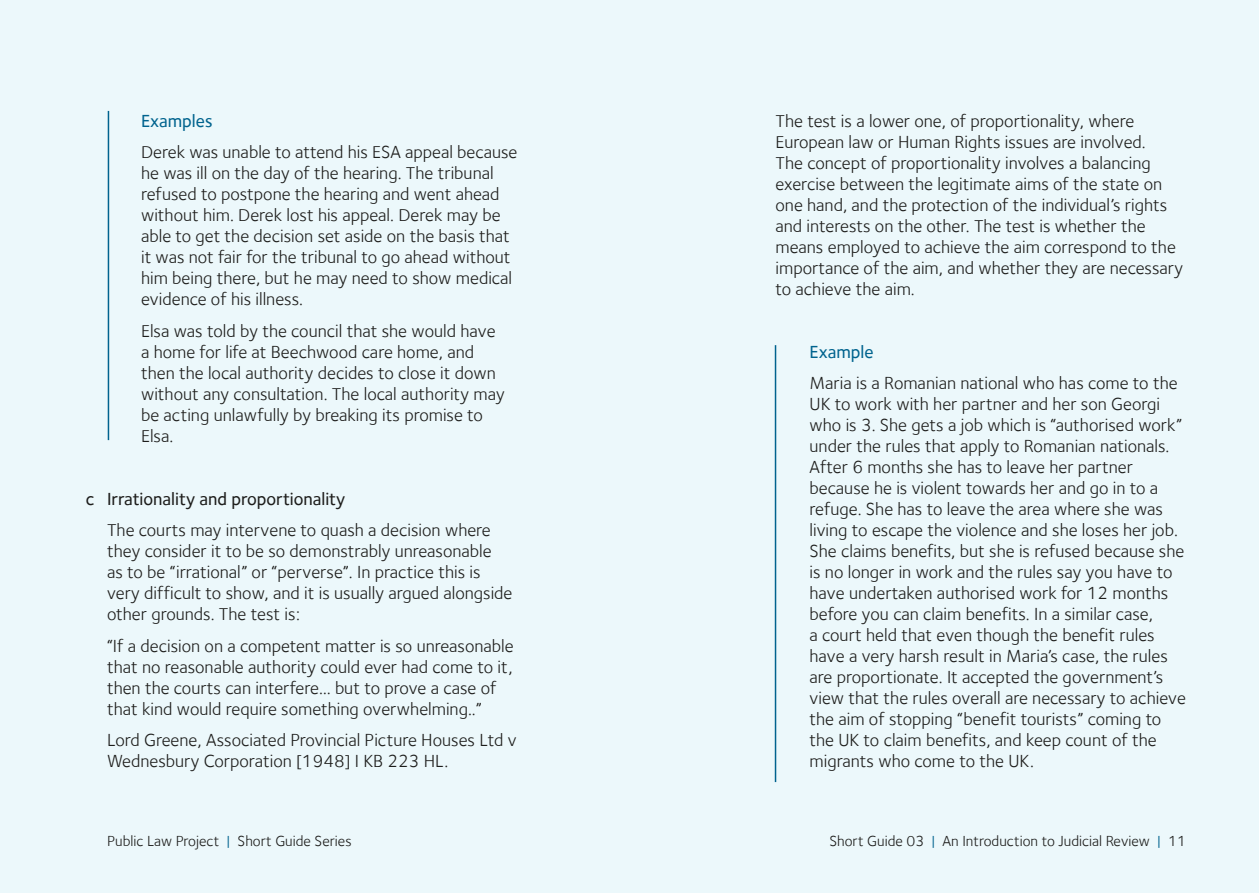
<style>
.page{position:relative;width:1259px;height:893px;background:#ecf8fb}
.page>*{position:absolute;margin:0;border:0;box-sizing:border-box;transform-origin:0 0}
.t1{font:18px/21px "Foundry Sterling";color:#1d1d1b}
.t2{font:500 18px "Foundry Sterling";color:#1d1d1b}
.t3{font:500 18px "Foundry Sterling";color:#00638e}
.t4{font:15px "Foundry Sterling";color:#1d1d1b}
.s1{color:#00638e}
</style>
<div class="page">
<hr style="left:108px;top:111px;width:1px;height:329px;background:#00638e">
<hr style="left:775px;top:345px;width:1px;height:437px;background:#00638e">
<p class="t3" style="left:141px;top:110px;width:73px">Examples</p>
<p class="t1" style="left:141px;top:141px;width:378px">Derek was unable to attend his ESA appeal because he was ill on the day of the hearing. The tribunal refused to postpone the hearing and went ahead without him. Derek lost his appeal. Derek may be able to get the decision set aside on the basis that it was not fair for the tribunal to go ahead without him being there, but he may need to show medical evidence of his illness.</p>
<p class="t1" style="left:141px;top:320px;width:365px">Elsa was told by the council that she would have a home for life at Beechwood care home, and then the local authority decides to close it down without any consultation. The local authority may be acting unlawfully by breaking its promise to Elsa.</p>
<p class="t2" style="left:86px;top:488px;width:261px">c Irrationality and proportionality</p>
<p class="t1" style="left:107px;top:519px;width:407px">The courts may intervene to quash a decision where they consider it to be so demonstrably unreasonable<br>as to be “irrational” or “perverse”. In practice this is very difficult to show, and it is usually argued alongside other grounds. The test is:</p>
<p class="t1" style="left:107px;top:635px;width:408px">“If a decision on a competent matter is so unreasonable that no reasonable authority could ever had come to it, then the courts can interfere… but to prove a case of that kind would require something overwhelming..”</p>
<p class="t1" style="left:107px;top:729px;width:411px">Lord Greene, Associated Provincial Picture Houses Ltd v<br>Wednesbury Corporation [1948] I KB 223 HL.</p>
<p class="t1" style="left:775px;top:110px;width:409px">The test is a lower one, of proportionality, where European law or Human Rights issues are involved.<br>The concept of proportionality involves a balancing exercise between the legitimate aims of the state on one hand, and the protection of the individual’s rights and interests on the other. The test is whether the means employed to achieve the aim correspond to the importance of the aim, and whether they are necessary to achieve the aim.</p>
<p class="t3" style="left:809px;top:341px;width:65px">Example</p>
<p class="t1" style="left:809px;top:373px;width:378px">Maria is a Romanian national who has come to the UK to work with her partner and her son Georgi who is 3. She gets a job which is “authorised work” under the rules that apply to Romanian nationals.<br>After 6 months she has to leave her partner because he is violent towards her and go in to a refuge. She has to leave the area where she was living to escape the violence and she loses her job.<br>She claims benefits, but she is refused because she is no longer in work and the rules say you have to have undertaken authorised work for 12 months before you can claim benefits. In a similar case,<br>a court held that even though the benefit rules have a very harsh result in Maria’s case, the rules are proportionate. It accepted the government’s view that the rules overall are necessary to achieve the aim of stopping “benefit tourists” coming to the UK to claim benefits, and keep count of the migrants who come to the UK.</p>
<p class="t4" style="left:107px;top:832px;width:246px">Public Law Project <span class="s1">|</span> Short Guide Series</p>
<p class="t4" style="left:829px;top:832px;width:358px">Short Guide 03 <span class="s1">|</span> An Introduction to Judicial Review <span class="s1">|</span> 11</p>
</div>
